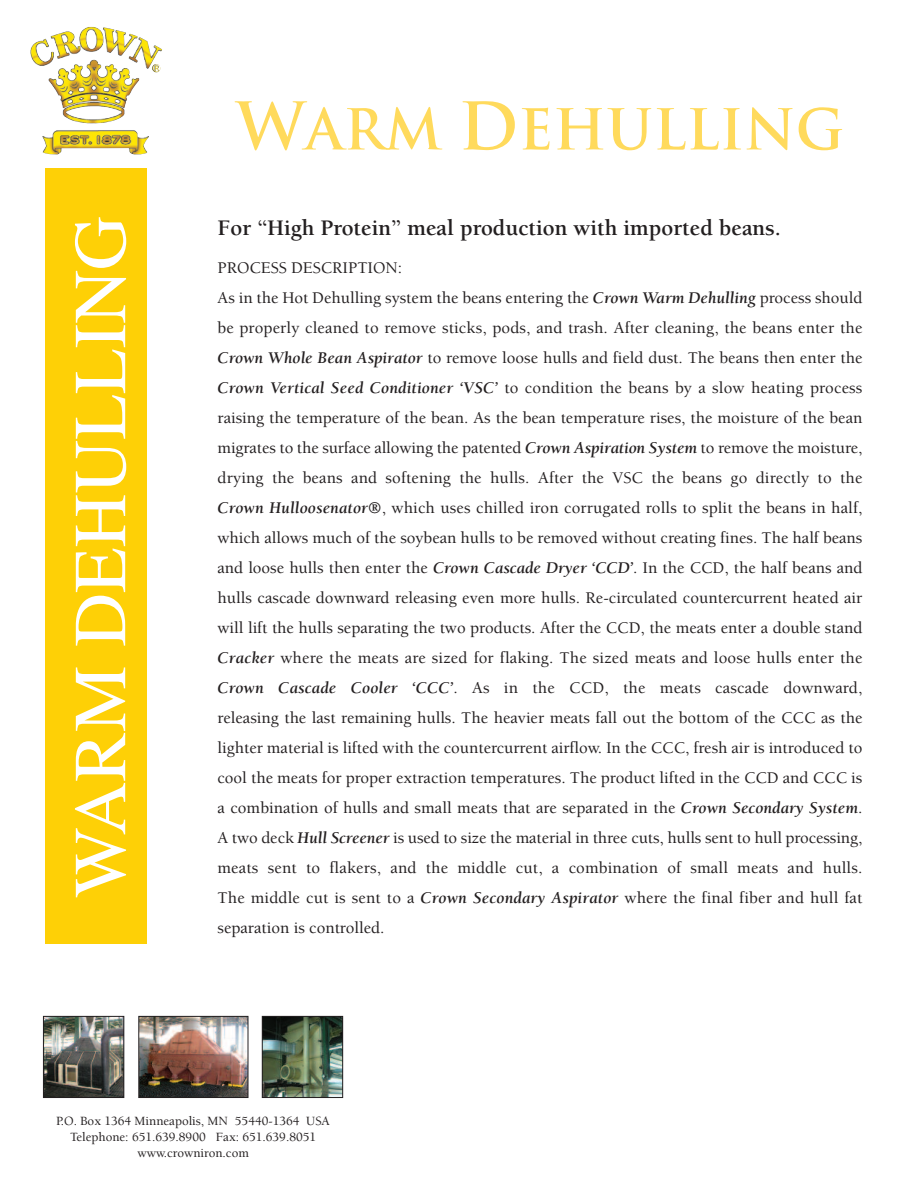
<style>
.page{position:relative;width:918px;height:1188px;background:#fff}
.page>*{position:absolute;margin:0;border:0;box-sizing:border-box;transform-origin:0 0}
.t1{font:74.55px "Times";color:#fff}
.t2{font:700 54.75px "Trajan";color:#ffda5c}
.t3{font:700 22.8px "Berkeley";color:#231f20}
.t4{font:500 16.8px/30px "Berkeley";color:#231f20}
.t5{font:500 12.9px/16px "Berkeley";color:#231f20;text-align:center}
.s1{font-size:63.9px}
.s2{font-weight:700;font-style:italic}
</style>
<div class="page">
<img style="left:45px;top:1018px;width:77px;height:78px">
<div style="left:43px;top:1016px;width:81px;height:82px;border:1px solid #231f20"></div>
<img style="left:140px;top:1018px;width:106px;height:78px">
<div style="left:138px;top:1016px;width:110px;height:82px;border:1px solid #231f20"></div>
<img style="left:264px;top:1018px;width:77px;height:78px">
<div style="left:262px;top:1016px;width:81px;height:82px;border:1px solid #231f20"></div>
<div style="left:45px;top:169px;width:102px;height:775px;background:#fed006"></div>
<img style="left:42px;top:60px;width:118px;height:94px">
<h1 class="t1" style="left:69px;top:898px;width:683px;rotate:-90deg">Warm Dehulling</h1>
<h2 class="t2" style="left:236px;top:98px;width:610px"><span class="s1">W</span>ARM <span class="s1">D</span>EHULLING</h2>
<h3 class="t3" style="left:218px;top:219px;width:565px">For “High Protein” meal production with imported beans.</h3>
<p class="t4" style="left:218px;top:254px;width:646px">PROCESS DESCRIPTION:<br>As in the Hot Dehulling system the beans entering the <span class="s2">Crown Warm Dehulling</span> process should be properly cleaned to remove sticks, pods, and trash. After cleaning, the beans enter the <span class="s2">Crown Whole Bean Aspirator</span> to remove loose hulls and field dust. The beans then enter the <span class="s2">Crown Vertical Seed Conditioner ‘VSC’</span> to condition the beans by a slow heating process raising the temperature of the bean. As the bean temperature rises, the moisture of the bean migrates to the surface allowing the patented <span class="s2">Crown Aspiration System</span> to remove the moisture, drying the beans and softening the hulls. After the VSC the beans go directly to the <span class="s2">Crown Hulloosenator®</span>, which uses chilled iron corrugated rolls to split the beans in half, which allows much of the soybean hulls to be removed without creating fines. The half beans and loose hulls then enter the <span class="s2">Crown Cascade Dryer ‘CCD’</span>. In the CCD, the half beans and hulls cascade downward releasing even more hulls. Re-circulated countercurrent heated air will lift the hulls separating the two products. After the CCD, the meats enter a double stand <span class="s2">Cracker</span> where the meats are sized for flaking. The sized meats and loose hulls enter the <span class="s2">Crown Cascade Cooler ‘CCC’</span>. As in the CCD, the meats cascade downward, releasing the last remaining hulls. The heavier meats fall out the bottom of the CCC as the lighter material is lifted with the countercurrent airflow. In the CCC, fresh air is introduced to cool the meats for proper extraction temperatures. The product lifted in the CCD and CCC is a combination of hulls and small meats that are separated in the <span class="s2">Crown Secondary System</span>.<br>A two deck <span class="s2">Hull Screener</span> is used to size the material in three cuts, hulls sent to hull processing, meats sent to flakers, and the middle cut, a combination of small meats and hulls.<br>The middle cut is sent to a <span class="s2">Crown Secondary Aspirator</span> where the final fiber and hull fat separation is controlled.</p>
<p class="t5" style="left:56px;top:1115px;width:275px">P.O. Box 1364 Minneapolis, MN 55440-1364 USA<br>Telephone: 651.639.8900 Fax: 651.639.8051 www.crowniron.com</p>
</div>
